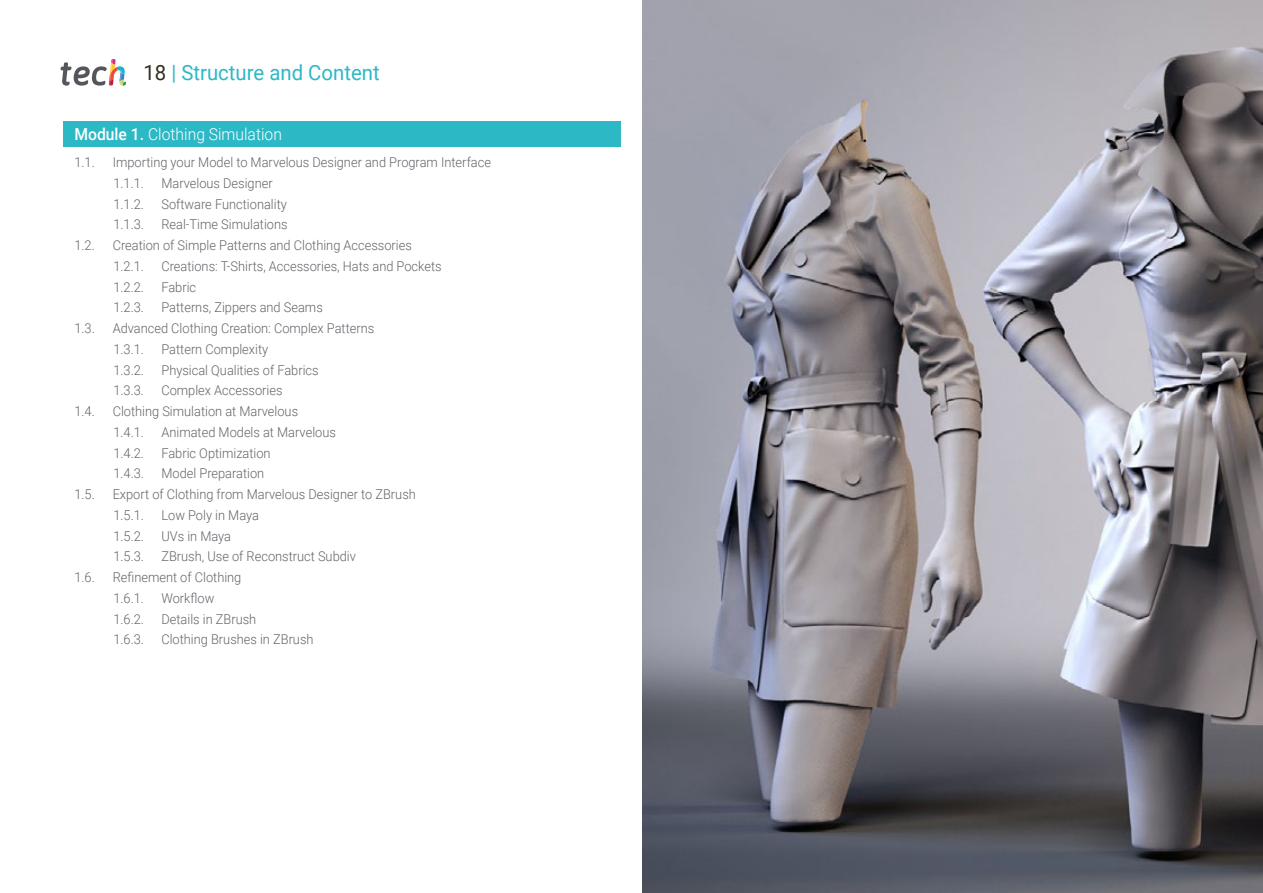
<style>
.page{position:relative;width:1263px;height:893px;background:#fff}
.page>*{position:absolute;margin:0;border:0;box-sizing:border-box;transform-origin:0 0}
.t1{font:21px "Roboto";color:#2db8c5}
.t2{font:300 16.5px "Roboto";color:#fff;scale:.95 1}
.t3{font:300 13.5px/20.7px "Roboto";color:#61646a;scale:.95 1}
.s1{color:#312e20}
.s2{font-weight:500}
</style>
<div class="page">
<svg style="left:61px;top:59px;width:65px;height:27px"></svg>
<div style="left:63px;top:121px;width:558px;height:25px;background:#2db8c5"></div>
<img style="left:642px;top:0;width:621px;height:893px">
<h1 class="t1" style="left:144px;top:57px;width:238px"><span class="s1">18</span> | Structure and Content</h1>
<p class="t2" style="left:74px;top:123px;width:220px"><span class="s2">Module 1.</span> Clothing Simulation</p>
<p class="t3" style="left:74px;top:151px;width:23px">1.1.</p>
<p class="t3" style="left:113px;top:151px;width:400px">Importing your Model to Marvelous Designer and Program Interface<br>1.1.1.</p>
<p class="t3" style="left:161px;top:172px;width:119px">Marvelous Designer</p>
<p class="t3" style="left:113px;top:193px;width:34px">1.1.2.</p>
<p class="t3" style="left:161px;top:193px;width:134px">Software Functionality</p>
<p class="t3" style="left:113px;top:214px;width:34px">1.1.3.</p>
<p class="t3" style="left:161px;top:214px;width:134px">Real-Time Simulations</p>
<p class="t3" style="left:74px;top:234px;width:23px">1.2.</p>
<p class="t3" style="left:113px;top:234px;width:316px">Creation of Simple Patterns and Clothing Accessories<br>1.2.1.</p>
<p class="t3" style="left:161px;top:255px;width:296px">Creations: T-Shirts, Accessories, Hats and Pockets</p>
<p class="t3" style="left:113px;top:276px;width:34px">1.2.2.</p>
<p class="t3" style="left:161px;top:276px;width:38px">Fabric</p>
<p class="t3" style="left:113px;top:297px;width:34px">1.2.3.</p>
<p class="t3" style="left:161px;top:297px;width:171px">Patterns, Zippers and Seams</p>
<p class="t3" style="left:74px;top:317px;width:23px">1.3.</p>
<p class="t3" style="left:113px;top:317px;width:277px">Advanced Clothing Creation: Complex Patterns<br>1.3.1.</p>
<p class="t3" style="left:161px;top:338px;width:114px">Pattern Complexity</p>
<p class="t3" style="left:113px;top:359px;width:34px">1.3.2.</p>
<p class="t3" style="left:161px;top:359px;width:167px">Physical Qualities of Fabrics</p>
<p class="t3" style="left:113px;top:380px;width:34px">1.3.3.</p>
<p class="t3" style="left:161px;top:380px;width:129px">Complex Accessories</p>
<p class="t3" style="left:74px;top:400px;width:23px">1.4.</p>
<p class="t3" style="left:113px;top:400px;width:197px">Clothing Simulation at Marvelous<br>1.4.1.</p>
<p class="t3" style="left:161px;top:421px;width:185px">Animated Models at Marvelous</p>
<p class="t3" style="left:113px;top:442px;width:34px">1.4.2.</p>
<p class="t3" style="left:161px;top:442px;width:116px">Fabric Optimization</p>
<p class="t3" style="left:113px;top:463px;width:34px">1.4.3.</p>
<p class="t3" style="left:161px;top:463px;width:110px">Model Preparation</p>
<p class="t3" style="left:74px;top:483px;width:23px">1.5.</p>
<p class="t3" style="left:113px;top:483px;width:321px">Export of Clothing from Marvelous Designer to ZBrush<br>1.5.1.</p>
<p class="t3" style="left:161px;top:504px;width:104px">Low Poly in Maya</p>
<p class="t3" style="left:113px;top:525px;width:34px">1.5.2.</p>
<p class="t3" style="left:161px;top:525px;width:75px">UVs in Maya</p>
<p class="t3" style="left:113px;top:546px;width:34px">1.5.3.</p>
<p class="t3" style="left:161px;top:546px;width:206px">ZBrush, Use of Reconstruct Subdiv</p>
<p class="t3" style="left:74px;top:566px;width:23px">1.6.</p>
<p class="t3" style="left:113px;top:566px;width:137px">Refinement of Clothing<br>1.6.1.</p>
<p class="t3" style="left:161px;top:587px;width:57px">Workflow</p>
<p class="t3" style="left:113px;top:608px;width:34px">1.6.2.</p>
<p class="t3" style="left:161px;top:608px;width:101px">Details in ZBrush</p>
<p class="t3" style="left:113px;top:629px;width:34px">1.6.3.</p>
<p class="t3" style="left:161px;top:629px;width:162px">Clothing Brushes in ZBrush</p>
</div>
